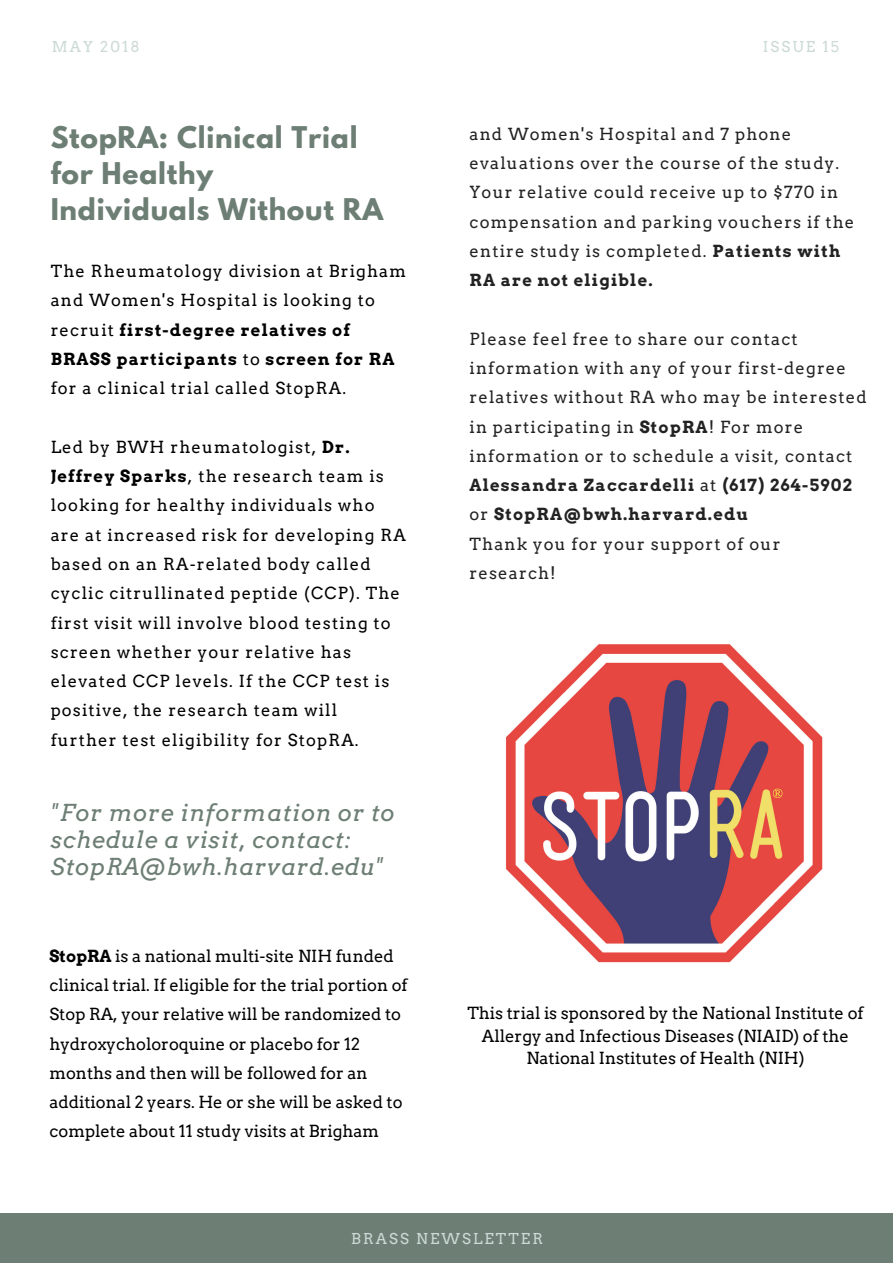
<style>
.page{position:relative;width:893px;height:1263px;background:#fff}
.page>*{position:absolute;margin:0;border:0;box-sizing:border-box;transform-origin:0 0}
.t1{font:700 26.55px/36px "League Spartan";letter-spacing:.03em;color:#6d7e74}
.t2{font:italic 23.25px/27px "Arvo";letter-spacing:.03em;color:#6d7e74}
.t3{font:16.5px/29.2px "Arvo";letter-spacing:.07em;color:#000}
.t4{font:16.5px/29.2px "Arvo";letter-spacing:.07em;color:#222}
.t5{font:16.5px/29.2px "Arvo";color:#000}
.t6{font:14.85px "Arvo";letter-spacing:.14em;color:#cbdad5}
.s1{font-weight:700}
</style>
<div class="page">
<div style="left:0;top:1213px;width:893px;height:50px;background:#6d7e74"></div>
<img style="left:506px;top:644px;width:317px;height:319px">
<p class="t6" style="left:52px;top:38px;width:89px">MAY 2018</p>
<p class="t6" style="left:763px;top:38px;width:78px">ISSUE 15</p>
<h1 class="t1" style="left:51px;top:122px;width:334px">StopRA: Clinical Trial for Healthy<br>Individuals Without RA</h1>
<p class="t3" style="left:51px;top:257px;width:357px">The Rheumatology division at Brigham and Women's Hospital is looking to recruit <span class="s1">first-degree relatives of BRASS participants</span> to <span class="s1">screen for RA </span>for a clinical trial called StopRA.</p>
<p class="t3" style="left:51px;top:432px;width:357px">Led by BWH rheumatologist, <span class="s1">Dr.<br>Jeffrey Sparks</span>, the research team is looking for healthy individuals who are at increased risk for developing RA based on an RA-related body called cyclic citrullinated peptide (CCP). The first visit will involve blood testing to screen whether your relative has elevated CCP levels. If the CCP test is positive, the research team will further test eligibility for StopRA.</p>
<h2 class="t2" style="left:51px;top:799px;width:345px">"For more information or to schedule a visit, contact:<br>StopRA@bwh.harvard.edu"</h2>
<p class="t5" style="left:50px;top:941px;width:360px"><span class="s1">StopRA</span> is a national multi-site NIH funded clinical trial. If eligible for the trial portion of Stop RA, your relative will be randomized to hydroxycholoroquine or placebo for 12 months and then will be followed for an additional 2 years. He or she will be asked to complete about 11 study visits at Brigham</p>
<p class="t4" style="left:470px;top:119px;width:386px">and Women's Hospital and 7 phone evaluations over the course of the study.<br>Your relative could receive up to $770 in compensation and parking vouchers if the entire study is completed. <span class="s1">Patients with RA are not eligible.</span></p>
<p class="t4" style="left:470px;top:324px;width:399px">Please feel free to share our contact information with any of your first-degree relatives without RA who may be interested in participating in <span class="s1">StopRA</span>! For more information or to schedule a visit, contact <span class="s1">Alessandra Zaccardelli</span> at <span class="s1">(617) 264-5902 </span>or <span class="s1">StopRA@bwh.harvard.edu<br></span>Thank you for your support of our research!</p>
<p class="t5" style="left:467px;top:1002px;width:398px;line-height:22.5px;text-align:center">This trial is sponsored by the National Institute of<br>Allergy and Infectious Diseases (NIAID) of the<br>National Institutes of Health (NIH)</p>
<p class="t6" style="left:351px;top:1230px;width:193px">BRASS NEWSLETTER</p>
</div>
